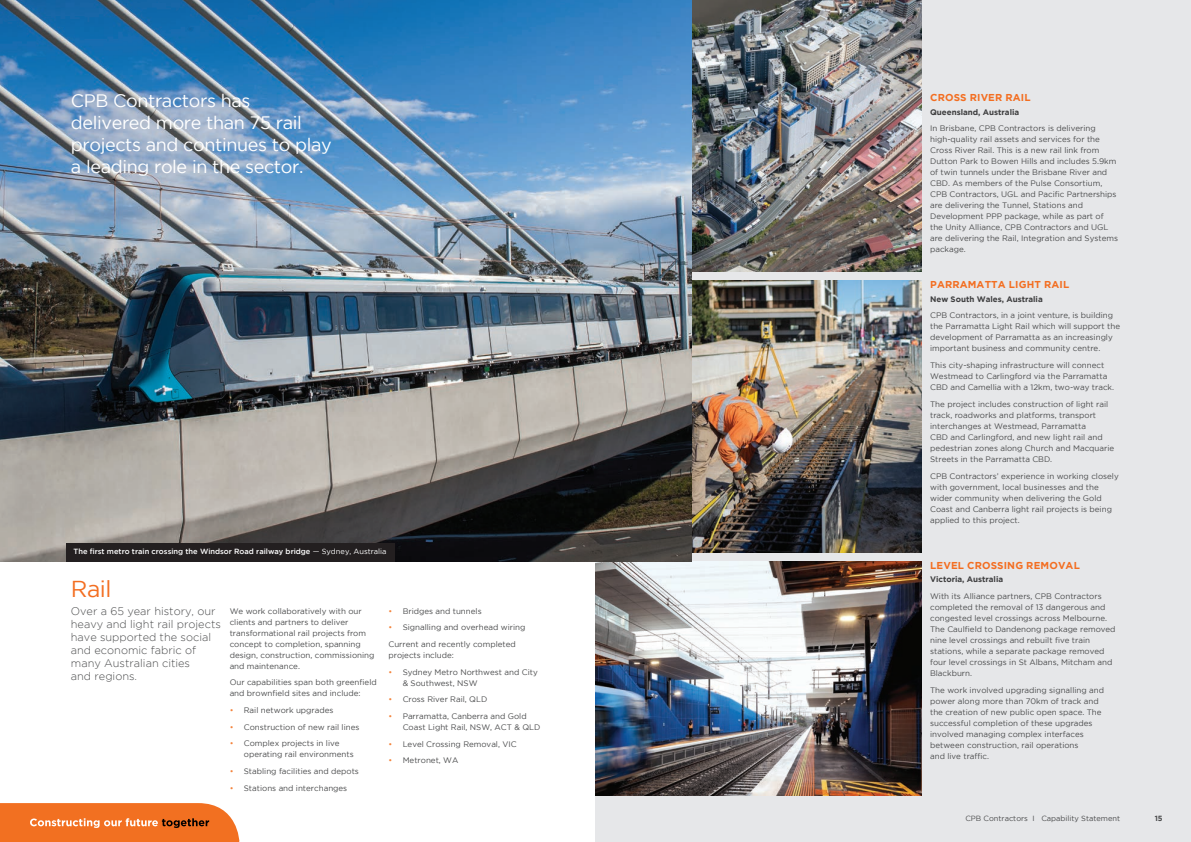
<style>
.page{position:relative;width:1191px;height:842px;background:#fff}
.page>*{position:absolute;margin:0;border:0;box-sizing:border-box;transform-origin:0 0}
.Heading_1_-_23_pt{font:23px "Gotham";color:#f36e21}
.Heading_1_5_-_18_pt{font:18px/22px "Gotham";letter-spacing:-.02em;color:#fff}
.Introductory_paragraph_-_11pt{font:300 11px/13px "Gotham";color:#4b4c4d}
.Heading_2_-_10pt_caps{font:700 10px "Gotham";letter-spacing:.015em;color:#f36e21}
.Body_copy_-_8pt{font:8px/11px "Gotham";color:#4b4c4d}
.Body_copy_-_8pt-2{font:700 8px "Gotham";color:#3e3e3f}
.Photo_caption_project_name{font:500 7.5px "Gotham";color:#fff}
.t1{font:7.5px "Gotham";color:#4b4c4d}
.t2{font:700 7.5px "Gotham";color:#4b4c4d}
.s1{font-weight:400}
.s2{color:#f4833b}
</style>
<div class="page">
<div style="left:595px;top:0;width:596px;height:842px;background:#e6e7e9"></div>
<img style="left:692px;top:0;width:229px;height:271px">
<img style="left:692px;top:281px;width:229px;height:272px">
<img style="left:595px;top:561px;width:327px;height:234px">
<img style="left:0;top:0;width:692px;height:561px">
<svg style="left:0;top:803px;width:239px;height:38px"></svg>
<hr style="left:0;top:841px;width:239px;height:1px;background:#f27021">
<div style="left:66px;top:543px;width:328px;height:18px;background:#231f20"></div>
<p class="Heading_1_5_-_18_pt" style="left:71px;top:89px;width:262px">CPB Contractors has delivered more than 75 rail projects and continues to play a leading role in the sector.</p>
<p class="Photo_caption_project_name" style="left:73px;top:547px;width:314px">The first metro train crossing the Windsor Road railway bridge <span class="s1">— Sydney, Australia</span></p>
<p class="Heading_1_-_23_pt" style="left:71px;top:576px;width:42px">Rail</p>
<p class="Introductory_paragraph_-_11pt" style="left:71px;top:605px;width:151px">Over a 65 year history, our heavy and light rail projects have supported the social and economic fabric of many Australian cities<br>and regions.</p>
<p class="Body_copy_-_8pt" style="left:230px;top:605px;width:146px">We work collaboratively with our clients and partners to deliver transformational rail projects from concept to completion, spanning design, construction, commissioning and maintenance.</p>
<p class="Body_copy_-_8pt" style="left:230px;top:677px;width:149px">Our capabilities span both greenfield and brownfield sites and include:</p>
<p class="Body_copy_-_8pt" style="left:230px;top:704px;width:105px"><span class="s2">•</span> Rail network upgrades</p>
<p class="Body_copy_-_8pt" style="left:230px;top:721px;width:131px"><span class="s2">•</span> Construction of new rail lines</p>
<p class="Body_copy_-_8pt" style="left:244px;top:738px;width:111px;text-indent:-14px"><span class="s2">•</span> Complex projects in live operating rail environments</p>
<p class="Body_copy_-_8pt" style="left:230px;top:765px;width:131px"><span class="s2">•</span> Stabling facilities and depots</p>
<p class="Body_copy_-_8pt" style="left:230px;top:782px;width:119px"><span class="s2">•</span> Stations and interchanges</p>
<p class="Body_copy_-_8pt" style="left:388px;top:605px;width:95px"><span class="s2">•</span> Bridges and tunnels</p>
<p class="Body_copy_-_8pt" style="left:388px;top:622px;width:138px"><span class="s2">•</span> Signalling and overhead wiring</p>
<p class="Body_copy_-_8pt" style="left:388px;top:638px;width:129px">Current and recently completed projects include:</p>
<p class="Body_copy_-_8pt" style="left:403px;top:666px;width:137px;text-indent:-14px"><span class="s2">•</span> Sydney Metro Northwest and City &amp; Southwest, NSW</p>
<p class="Body_copy_-_8pt" style="left:388px;top:694px;width:100px"><span class="s2">•</span> Cross River Rail, QLD</p>
<p class="Body_copy_-_8pt" style="left:403px;top:710px;width:139px;text-indent:-14px"><span class="s2">•</span> Parramatta, Canberra and Gold<br>Coast Light Rail, NSW, ACT &amp; QLD</p>
<p class="Body_copy_-_8pt" style="left:388px;top:738px;width:130px"><span class="s2">•</span> Level Crossing Removal, VIC</p>
<p class="Body_copy_-_8pt" style="left:388px;top:755px;width:71px"><span class="s2">•</span> Metronet, WA</p>
<p class="Heading_2_-_10pt_caps" style="left:930px;top:92px;width:102px">CROSS RIVER RAIL</p>
<p class="Body_copy_-_8pt-2" style="left:930px;top:107px;width:91px">Queensland, Australia</p>
<p class="Body_copy_-_8pt" style="left:930px;top:123px;width:189px">In Brisbane, CPB Contractors is delivering high-quality rail assets and services for the Cross River Rail. This is a new rail link from Dutton Park to Bowen Hills and includes 5.9km of twin tunnels under the Brisbane River and CBD. As members of the Pulse Consortium, CPB Contractors, UGL and Pacific Partnerships are delivering the Tunnel, Stations and Development PPP package, while as part of the Unity Alliance, CPB Contractors and UGL are delivering the Rail, Integration and Systems package.</p>
<p class="Heading_2_-_10pt_caps" style="left:930px;top:279px;width:141px">PARRAMATTA LIGHT RAIL</p>
<p class="Body_copy_-_8pt-2" style="left:930px;top:294px;width:114px">New South Wales, Australia</p>
<p class="Body_copy_-_8pt" style="left:930px;top:310px;width:191px">CPB Contractors, in a joint venture, is building the Parramatta Light Rail which will support the development of Parramatta as an increasingly important business and community centre.</p>
<p class="Body_copy_-_8pt" style="left:930px;top:360px;width:185px">This city-shaping infrastructure will connect<br>Westmead to Carlingford via the Parramatta<br>CBD and Camellia with a 12km, two-way track.</p>
<p class="Body_copy_-_8pt" style="left:930px;top:398px;width:186px">The project includes construction of light rail track, roadworks and platforms, transport interchanges at Westmead, Parramatta<br>CBD and Carlingford, and new light rail and pedestrian zones along Church and Macquarie Streets in the Parramatta CBD.</p>
<p class="Body_copy_-_8pt" style="left:930px;top:470px;width:190px">CPB Contractors’ experience in working closely with government, local businesses and the wider community when delivering the Gold Coast and Canberra light rail projects is being applied to this project.</p>
<p class="Heading_2_-_10pt_caps" style="left:930px;top:559px;width:151px">LEVEL CROSSING REMOVAL</p>
<p class="Body_copy_-_8pt-2" style="left:930px;top:575px;width:75px">Victoria, Australia</p>
<p class="Body_copy_-_8pt" style="left:930px;top:591px;width:187px">With its Alliance partners, CPB Contractors completed the removal of 13 dangerous and congested level crossings across Melbourne.<br>The Caulfield to Dandenong package removed nine level crossings and rebuilt five train stations, while a separate package removed four level crossings in St Albans, Mitcham and Blackburn.</p>
<p class="Body_copy_-_8pt" style="left:930px;top:684px;width:175px">The work involved upgrading signalling and power along more than 70km of track and the creation of new public open space. The successful completion of these upgrades involved managing complex interfaces between construction, rail operations<br>and live traffic.</p>
<p class="t1" style="left:965px;top:814px;width:156px">CPB Contractors I Capability Statement</p>
<p class="t2" style="left:1154px;top:813px;width:9px">15</p>
</div>
